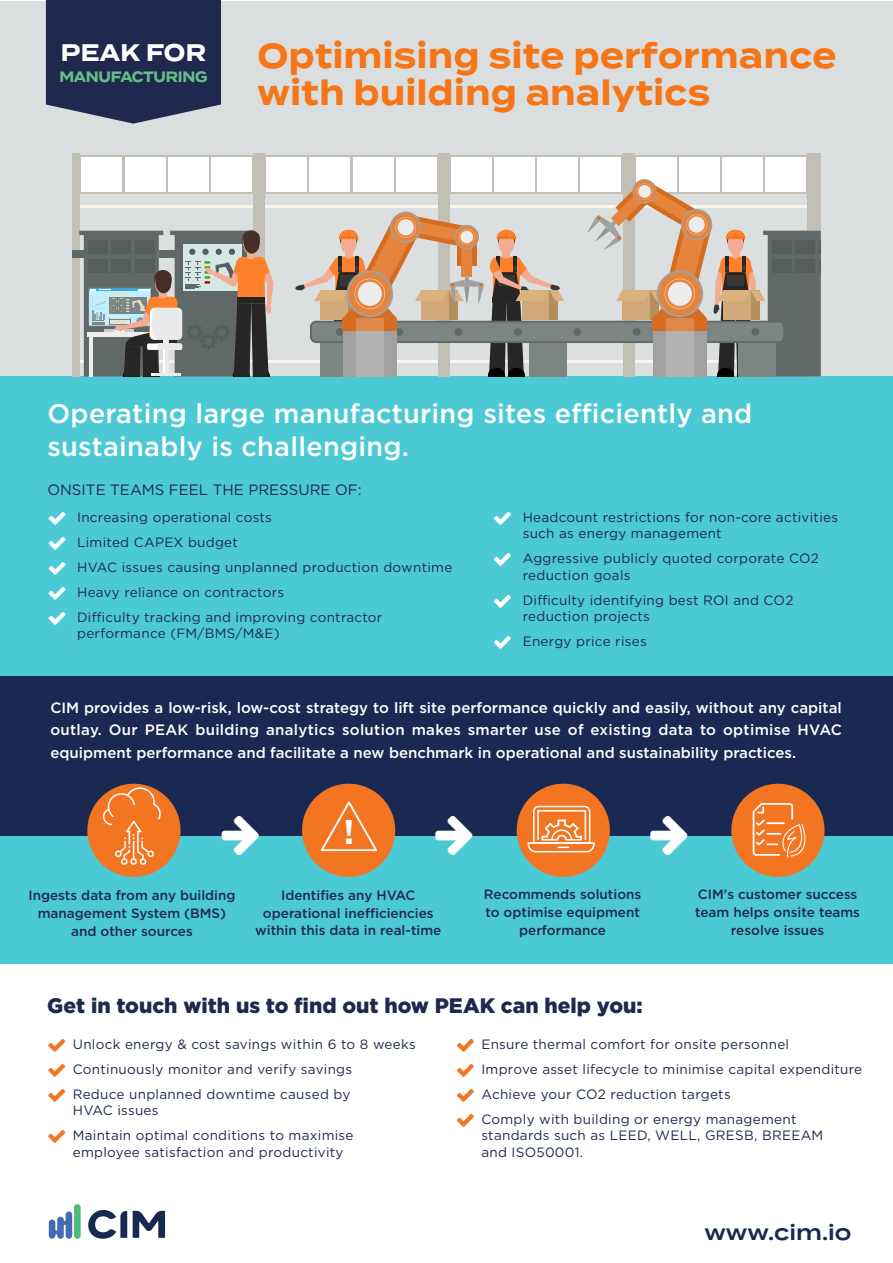
<style>
.page{position:relative;width:893px;height:1263px;background:#fff}
.page>*{position:absolute;margin:0;border:0;box-sizing:border-box;transform-origin:0 0}
.t1{font:700 34.5px/37.5px "Termina";letter-spacing:.02em;color:#f57517;scale:.9 1}
.t2{font:700 34.2px "Gotham";color:#fff}
.t3{font:500 27px/33px "Gotham";letter-spacing:.01em;color:#fff}
.t4{font:700 24px "Termina";letter-spacing:.01em;color:#fff;scale:.9 1}
.t5{font:900 21px "Gotham";color:#1f294d}
.t6{font:600 21px "Termina";color:#1a2952}
.t7{font:500 15px/22.5px "Gotham";color:#fff;text-align:justify}
.t8{font:15px "Gotham";color:#1f294d}
.t9{font:700 15px "Termina";letter-spacing:-.02em;color:#65be88;scale:.87 1}
.t10{font:13.5px/25px "Gotham";letter-spacing:.02em;color:#1f294d}
.t11{font:500 13.5px/18px "Gotham";color:#1f294d;text-align:center}
</style>
<div class="page">
<div style="left:0;top:1px;width:893px;height:263px;background:#dbdede"></div>
<div style="left:0;top:695px;width:893px;height:269px;background:#4bc9d5"></div>
<div style="left:0;top:423px;width:893px;height:344px;background:#4bc9d5"></div>
<div style="left:0;top:154px;width:893px;height:222px;background:#dbdfdf"></div>
<hr style="left:80px;top:206px;width:728px;height:2px;background:#faf7ea">
<hr style="left:80px;top:361px;width:728px;height:2px;background:#faf7ea">
<svg style="left:80px;top:155px;width:173px;height:39px"></svg>
<div style="left:82px;top:157px;width:40px;height:35px;background:#fff"></div>
<div style="left:125px;top:157px;width:40px;height:35px;background:#fff"></div>
<div style="left:168px;top:157px;width:40px;height:35px;background:#fff"></div>
<div style="left:211px;top:157px;width:41px;height:35px;background:#fff"></div>
<svg style="left:265px;top:155px;width:173px;height:39px"></svg>
<div style="left:266px;top:157px;width:41px;height:35px;background:#fff"></div>
<div style="left:310px;top:157px;width:40px;height:35px;background:#fff"></div>
<div style="left:353px;top:157px;width:40px;height:35px;background:#fff"></div>
<div style="left:396px;top:157px;width:40px;height:35px;background:#fff"></div>
<div style="left:449px;top:155px;width:174px;height:39px;background:#c2bfb6"></div>
<div style="left:451px;top:157px;width:41px;height:35px;background:#fff"></div>
<div style="left:494px;top:157px;width:41px;height:35px;background:#fff"></div>
<div style="left:537px;top:157px;width:41px;height:35px;background:#fff"></div>
<div style="left:581px;top:157px;width:40px;height:35px;background:#fff"></div>
<div style="left:634px;top:155px;width:174px;height:39px;background:#c2bfb6"></div>
<div style="left:636px;top:157px;width:41px;height:35px;background:#fff"></div>
<div style="left:679px;top:157px;width:41px;height:35px;background:#fff"></div>
<div style="left:722px;top:157px;width:41px;height:35px;background:#fff"></div>
<div style="left:765px;top:157px;width:41px;height:35px;background:#fff"></div>
<div style="left:0;top:376px;width:893px;height:90px;background:#4bc9d5"></div>
<div style="left:253px;top:154px;width:12px;height:222px;background:#c2bfb6"></div>
<div style="left:72px;top:154px;width:8px;height:222px;background:#c2bfb6"></div>
<div style="left:438px;top:154px;width:12px;height:222px;background:#c2bfb6"></div>
<div style="left:623px;top:154px;width:11px;height:222px;background:#c2bfb6"></div>
<div style="left:808px;top:154px;width:13px;height:222px;background:#c2bfb6"></div>
<div style="left:312px;top:323px;width:471px;height:18px;background:#7d8583;border-radius:4px"></div>
<div style="left:573px;top:328px;width:8px;height:8px;background:#606968;border-radius:50%"></div>
<div style="left:529px;top:343px;width:37px;height:33px;background:#7d8583"></div>
<svg style="left:587px;top:179px;width:234px;height:197px"></svg>
<div style="left:653px;top:318px;width:54px;height:13px;background:#d66c20"></div>
<div style="left:653px;top:331px;width:53px;height:45px;background:#a1a1a1"></div>
<svg style="left:666px;top:318px;width:27px;height:58px;background:#bca99b"></svg>
<svg style="left:295px;top:211px;width:269px;height:165px"></svg>
<hr style="left:465px;top:277px;width:4px;height:10px;background:#a1a1a1">
<div style="left:343px;top:318px;width:54px;height:13px;background:#d66c20"></div>
<div style="left:343px;top:331px;width:54px;height:45px;background:#a1a1a1"></div>
<svg style="left:356px;top:318px;width:28px;height:58px;background:#bca99b"></svg>
<div style="left:72px;top:250px;width:12px;height:8px;background:#606968"></div>
<svg style="left:79px;top:230px;width:195px;height:147px"></svg>
<div style="left:0;top:676px;width:893px;height:160px;background:#1a2952"></div>
<div style="left:74px;top:1204px;width:7px;height:35px;background:#4dbb7b;border-radius:3px"></div>
<svg style="left:49px;top:1211px;width:23px;height:28px"></svg>
<svg style="left:88px;top:1210px;width:39px;height:29px"></svg>
<svg style="left:133px;top:1211px;width:32px;height:27px"></svg>
<div style="left:302px;top:784px;width:93px;height:93px;background:#f47521;border-radius:50%"></div>
<div style="left:517px;top:784px;width:93px;height:93px;background:#f47521;border-radius:50%"></div>
<div style="left:87px;top:784px;width:94px;height:93px;background:#f47521;border-radius:50%"></div>
<div style="left:731px;top:784px;width:93px;height:93px;background:#f47521;border-radius:50%"></div>
<svg style="left:321px;top:801px;width:56px;height:51px"></svg>
<svg style="left:527px;top:805px;width:68px;height:48px"></svg>
<div style="left:121px;top:858px;width:7px;height:7px;border:2px solid #fff;border-radius:50%"></div>
<div style="left:140px;top:858px;width:6px;height:7px;border:2px solid #fff;border-radius:50%"></div>
<div style="left:130px;top:858px;width:7px;height:7px;border:2px solid #fff;border-radius:50%"></div>
<svg style="left:102px;top:787px;width:60px;height:77px"></svg>
<svg style="left:752px;top:803px;width:54px;height:55px"></svg>
<svg style="left:46px;top:0;width:175px;height:124px;background:#2e3758"></svg>
<h3 class="t4" style="left:61px;top:35px;width:163px">PEAK FOR</h3>
<p class="t9" style="left:59px;top:66px;width:172px">MANUFACTURING</p>
<h1 class="t1" style="left:257px;top:37px;width:645px">Optimising site performance with building analytics</h1>
<h3 class="t3" style="left:47px;top:397px;width:706px">Operating large manufacturing sites efficiently and sustainably is challenging.</h3>
<p class="t8" style="left:47px;top:480px;width:316px">ONSITE TEAMS FEEL THE PRESSURE OF:</p>
<p class="t10" style="left:77px;top:504px;width:377px">Increasing operational costs<br>Limited CAPEX budget<br>HVAC issues causing unplanned production downtime Heavy reliance on contractors<br>Difficulty tracking and improving contractor</p>
<p class="t10" style="left:77px;top:620px;width:204px">performance (FM/BMS/M&amp;E)</p>
<p class="t10" style="left:523px;top:508px;width:317px;line-height:16.5px">Headcount restrictions for non-core activities such as energy management</p>
<p class="t10" style="left:523px;top:550px;width:298px;line-height:16.5px">Aggressive publicly quoted corporate CO2 reduction goals</p>
<p class="t10" style="left:523px;top:591px;width:272px;line-height:16.5px">Difficulty identifying best ROI and CO2 reduction projects</p>
<p class="t10" style="left:523px;top:628px;width:126px">Energy price rises</p>
<p class="t7" style="left:50px;top:696px;width:793px">CIM provides a low-risk, low-cost strategy to lift site performance quickly and easily, without any capital outlay. Our PEAK building analytics solution makes smarter use of existing data to optimise HVAC equipment performance and facilitate a new benchmark in operational and sustainability practices.</p>
<h2 class="t2" style="left:343px;top:809px;width:13px">!</h2>
<p class="t11" style="left:28px;top:885px;width:209px">Ingests data from any building management System (BMS) and other sources</p>
<p class="t11" style="left:255px;top:885px;width:188px">Identifies any HVAC operational inefficiencies within this data in real-time</p>
<p class="t11" style="left:484px;top:885px;width:159px">Recommends solutions to optimise equipment performance</p>
<p class="t11" style="left:695px;top:885px;width:166px">CIM's customer success team helps onsite teams resolve issues</p>
<h3 class="t5" style="left:47px;top:991px;width:597px">Get in touch with us to find out how PEAK can help you:</h3>
<p class="t10" style="left:481px;top:1031px;width:382px">Ensure thermal comfort for onsite personnel<br>Improve asset lifecycle to minimise capital expenditure Achieve your CO2 reduction targets<br>Comply with building or energy management</p>
<p class="t10" style="left:481px;top:1127px;width:343px;line-height:16.5px">standards such as LEED, WELL, GRESB, BREEAM and ISO50001.</p>
<p class="t10" style="left:73px;top:1031px;width:344px">Unlock energy &amp; cost savings within 6 to 8 weeks<br>Continuously monitor and verify savings<br>Reduce unplanned downtime caused by</p>
<p class="t10" style="left:73px;top:1098px;width:282px">HVAC issues<br>Maintain optimal conditions to maximise</p>
<p class="t10" style="left:73px;top:1139px;width:272px">employee satisfaction and productivity</p>
<h3 class="t6" style="left:704px;top:1217px;width:149px">www.cim.io</h3>
</div>
